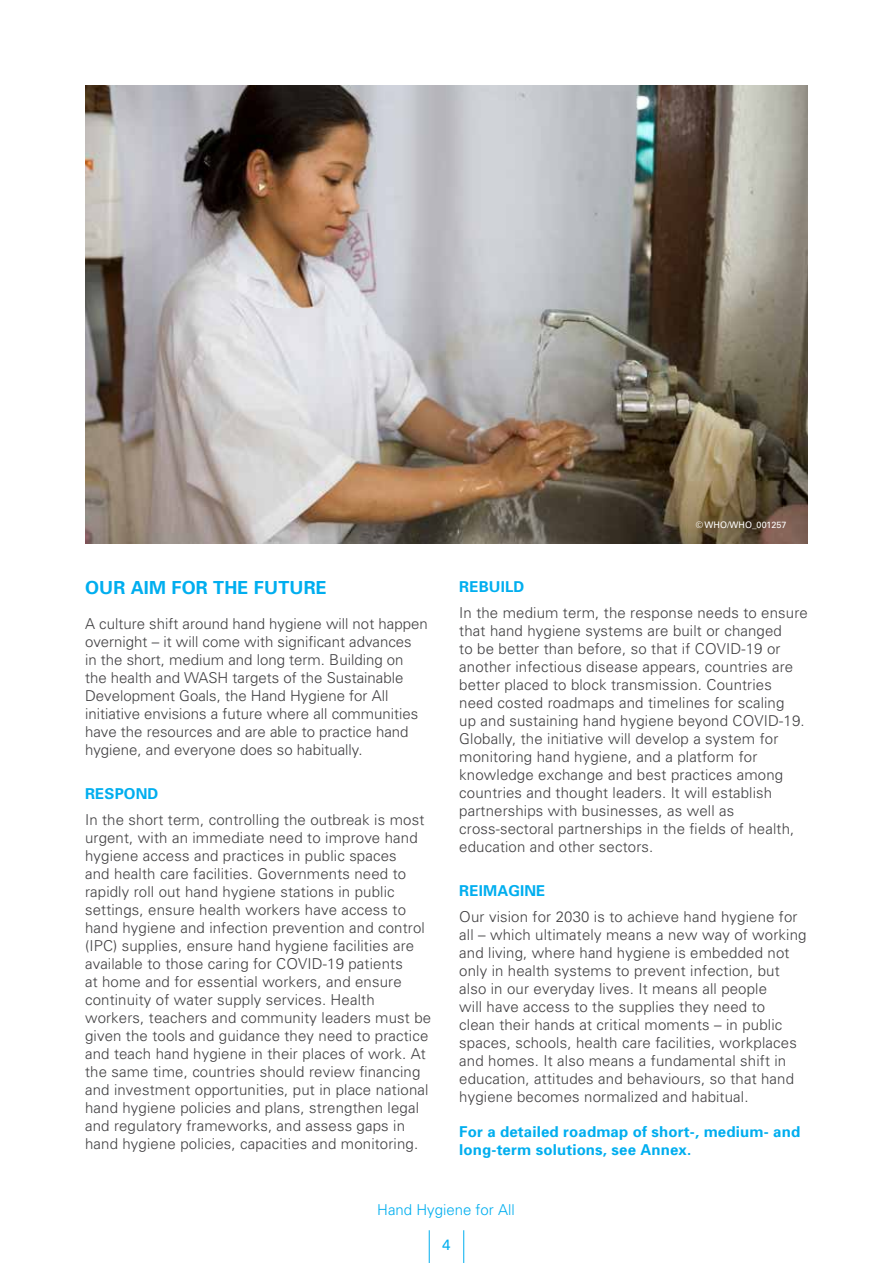
<style>
.page{position:relative;width:893px;height:1263px;background:#fff}
.page>*{position:absolute;margin:0;border:0;box-sizing:border-box;transform-origin:0 0}
.t1{font:700 18px "Univers";letter-spacing:.01em;color:#00aeef}
.t2{font:300 15px/18px "Univers";letter-spacing:.01em;color:#414042}
.t3{font:700 15px/18px "Univers";letter-spacing:.01em;color:#00aeef}
.t4{font:300 15px "Univers";color:#00aeef}
.t5{font:15px "Univers";color:#00aeef}
.t6{font:9px "Univers LT Std";color:#fff}
</style>
<div class="page">
<hr style="left:429px;top:1230px;width:1px;height:33px;background:#00aeef">
<hr style="left:463px;top:1230px;width:1px;height:33px;background:#00aeef">
<img style="left:85px;top:85px;width:723px;height:458px">
<p class="t1" style="left:85px;top:577px;width:243px">OUR AIM FOR THE FUTURE</p>
<p class="t2" style="left:85px;top:615px;width:344px">A culture shift around hand hygiene will not happen overnight – it will come with significant advances<br>in the short, medium and long term. Building on the health and WASH targets of the Sustainable Development Goals, the Hand Hygiene for All initiative envisions a future where all communities have the resources and are able to practice hand hygiene, and everyone does so habitually.</p>
<p class="t3" style="left:85px;top:784px;width:75px">RESPOND</p>
<p class="t2" style="left:85px;top:811px;width:348px">In the short term, controlling the outbreak is most urgent, with an immediate need to improve hand hygiene access and practices in public spaces<br>and health care facilities. Governments need to rapidly roll out hand hygiene stations in public settings, ensure health workers have access to hand hygiene and infection prevention and control (IPC) supplies, ensure hand hygiene facilities are available to those caring for COVID-19 patients<br>at home and for essential workers, and ensure continuity of water supply services. Health workers, teachers and community leaders must be given the tools and guidance they need to practice and teach hand hygiene in their places of work. At the same time, countries should review financing and investment opportunities, put in place national hand hygiene policies and plans, strengthen legal and regulatory frameworks, and assess gaps in hand hygiene policies, capacities and monitoring.</p>
<p class="t6" style="left:696px;top:520px;width:92px">© WHO/WHO_001257</p>
<p class="t3" style="left:459px;top:577px;width:67px">REBUILD</p>
<p class="t2" style="left:459px;top:604px;width:350px">In the medium term, the response needs to ensure that hand hygiene systems are built or changed<br>to be better than before, so that if COVID-19 or another infectious disease appears, countries are better placed to block transmission. Countries need costed roadmaps and timelines for scaling<br>up and sustaining hand hygiene beyond COVID-19.<br>Globally, the initiative will develop a system for monitoring hand hygiene, and a platform for knowledge exchange and best practices among countries and thought leaders. It will establish partnerships with businesses, as well as cross-sectoral partnerships in the fields of health, education and other sectors.</p>
<p class="t3" style="left:459px;top:881px;width:88px">REIMAGINE</p>
<p class="t2" style="left:459px;top:908px;width:349px">Our vision for 2030 is to achieve hand hygiene for all – which ultimately means a new way of working and living, where hand hygiene is embedded not only in health systems to prevent infection, but also in our everyday lives. It means all people<br>will have access to the supplies they need to<br>clean their hands at critical moments – in public spaces, schools, health care facilities, workplaces and homes. It also means a fundamental shift in education, attitudes and behaviours, so that hand hygiene becomes normalized and habitual.</p>
<p class="t3" style="left:459px;top:1123px;width:342px">For a detailed roadmap of short-, medium- and long-term solutions, see Annex.</p>
<p class="t4" style="left:377px;top:1201px;width:139px">Hand Hygiene for All</p>
<p class="t5" style="left:442px;top:1236px;width:10px">4</p>
</div>
